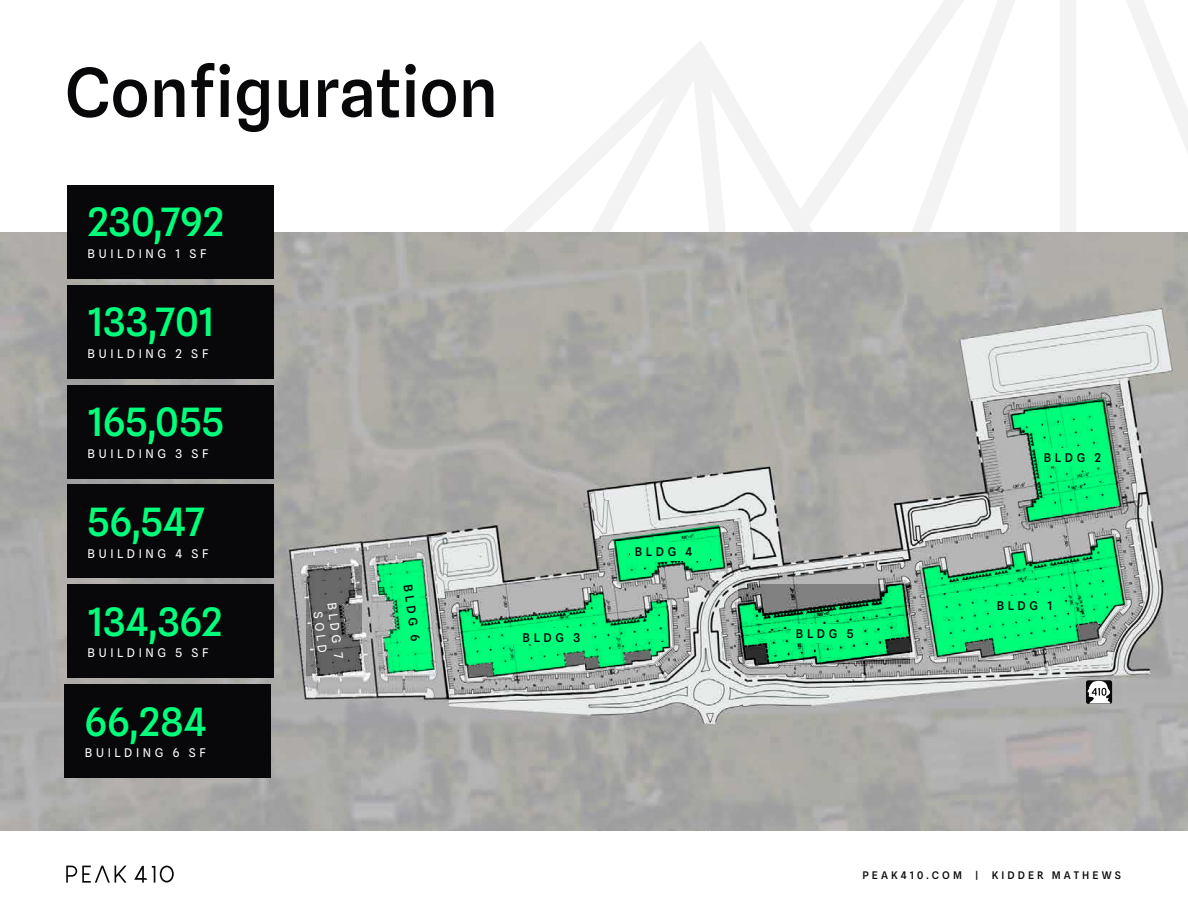
<style>
.page{position:relative;width:1188px;height:918px;background:#fff}
.page>*{position:absolute;margin:0;border:0;box-sizing:border-box;transform-origin:0 0}
.Header_Level_One_-_Black_-_Peak_410_2022{font:500 67.5px "Spline Sans";color:#08080a}
.Stat_Data_-_Green_-_Peak_410_2022{font:500 39px "Spline Sans";color:#00ff7b}
.Stat_Data_-_Green_-_Peak_410_2022-2{font:500 39px "Spline Sans";letter-spacing:.01em;color:#00ff7a}
.Stat_Label_-_White_-_Peak_410_2022{font:12px/15px "Spline Sans";letter-spacing:.305em;color:#fff;text-align:center}
.Stat_Label_-_Black_-_Peak_410_2022{font:500 12px "Spline Sans";letter-spacing:.3em;color:#08080a}
.t1{font:500 10.5px "Spline Sans";letter-spacing:.3em;color:#08080a}
</style>
<div class="page">
<svg style="left:66px;top:0;width:1122px;height:233px"></svg>
<img style="left:0;top:233px;width:1188px;height:597px">
<svg style="left:738px;top:584px;width:171px;height:80px;background:#2ca767"></svg>
<div style="left:67px;top:185px;width:206px;height:93px;background:#08080a"></div>
<div style="left:67px;top:385px;width:206px;height:93px;background:#08080a"></div>
<div style="left:67px;top:485px;width:206px;height:93px;background:#08080a"></div>
<div style="left:67px;top:585px;width:206px;height:93px;background:#08080a"></div>
<div style="left:67px;top:285px;width:206px;height:93px;background:#08080a"></div>
<div style="left:1086px;top:680px;width:26px;height:24px;background:#08080a;border-radius:2px"></div>
<svg style="left:1087px;top:681px;width:23px;height:22px"></svg>
<svg style="left:1011px;top:399px;width:109px;height:123px;background:#33cc7c"></svg>
<div style="left:1040px;top:448px;width:65px;height:18px;background:#00ff7b"></div>
<svg style="left:922px;top:537px;width:203px;height:120px;background:#3ecc82"></svg>
<div style="left:992px;top:596px;width:65px;height:19px;background:#00ff7b"></div>
<svg style="left:613px;top:525px;width:112px;height:57px;background:#48c183"></svg>
<div style="left:630px;top:543px;width:80px;height:18px;background:#00ff7b"></div>
<div style="left:791px;top:624px;width:67px;height:19px;background:#00ff7b"></div>
<svg style="left:459px;top:593px;width:211px;height:83px;background:#45c482"></svg>
<div style="left:512px;top:628px;width:79px;height:16px;background:#00ff7b"></div>
<svg style="left:377px;top:559px;width:57px;height:114px;background:#31da82"></svg>
<svg style="left:307px;top:566px;width:55px;height:110px;background:#6d6d6e"></svg>
<div style="left:64px;top:684px;width:207px;height:94px;background:#08080a"></div>
<svg style="left:66px;top:866px;width:61px;height:17px"></svg>
<svg style="left:134px;top:866px;width:40px;height:17px"></svg>
<p class="Header_Level_One_-_Black_-_Peak_410_2022" style="left:64px;top:50px;width:435px">Configuration</p>
<p class="Stat_Data_-_Green_-_Peak_410_2022" style="left:87px;top:198px;width:138px">230,792</p>
<p class="Stat_Label_-_White_-_Peak_410_2022" style="left:87px;top:246px;width:121px">BUILDING 1 SF</p>
<p class="Stat_Data_-_Green_-_Peak_410_2022" style="left:87px;top:298px;width:129px">133,701</p>
<p class="Stat_Label_-_White_-_Peak_410_2022" style="left:87px;top:346px;width:123px">BUILDING 2 SF</p>
<p class="Stat_Data_-_Green_-_Peak_410_2022-2" style="left:87px;top:397px;width:138px">165,055</p>
<p class="Stat_Label_-_White_-_Peak_410_2022" style="left:87px;top:446px;width:123px">BUILDING 3 SF</p>
<p class="Stat_Data_-_Green_-_Peak_410_2022-2" style="left:87px;top:497px;width:119px">56,547</p>
<p class="Stat_Label_-_White_-_Peak_410_2022" style="left:87px;top:546px;width:123px">BUILDING 4 SF</p>
<p class="Stat_Data_-_Green_-_Peak_410_2022" style="left:87px;top:597px;width:137px">134,362</p>
<p class="Stat_Label_-_White_-_Peak_410_2022" style="left:87px;top:646px;width:123px">BUILDING 5 SF</p>
<p class="Stat_Data_-_Green_-_Peak_410_2022" style="left:85px;top:697px;width:123px">66,284</p>
<p class="Stat_Label_-_White_-_Peak_410_2022" style="left:85px;top:745px;width:123px">BUILDING 6 SF</p>
<p class="Stat_Label_-_White_-_Peak_410_2022" style="left:339px;top:601px;width:58px;rotate:83deg">BLDG 7<br>SOLD</p>
<p class="Stat_Label_-_Black_-_Peak_410_2022" style="left:415px;top:583px;width:59px;rotate:82deg">BLDG 6</p>
<p class="Stat_Label_-_Black_-_Peak_410_2022" style="left:523px;top:630px;width:59px">BLDG 3</p>
<p class="Stat_Label_-_Black_-_Peak_410_2022" style="left:635px;top:544px;width:59px">BLDG 4</p>
<p class="Stat_Label_-_Black_-_Peak_410_2022" style="left:796px;top:626px;width:59px">BLDG 5</p>
<p class="Stat_Label_-_Black_-_Peak_410_2022" style="left:1044px;top:450px;width:59px">BLDG 2</p>
<p class="Stat_Label_-_Black_-_Peak_410_2022" style="left:997px;top:598px;width:57px">BLDG 1</p>
<p class="t1" style="left:863px;top:869px;width:101px">PEAK410.COM</p>
<p class="t1" style="left:975px;top:869px;width:5px">|</p>
<p class="t1" style="left:992px;top:869px;width:131px">KIDDER MATHEWS</p>
</div>
